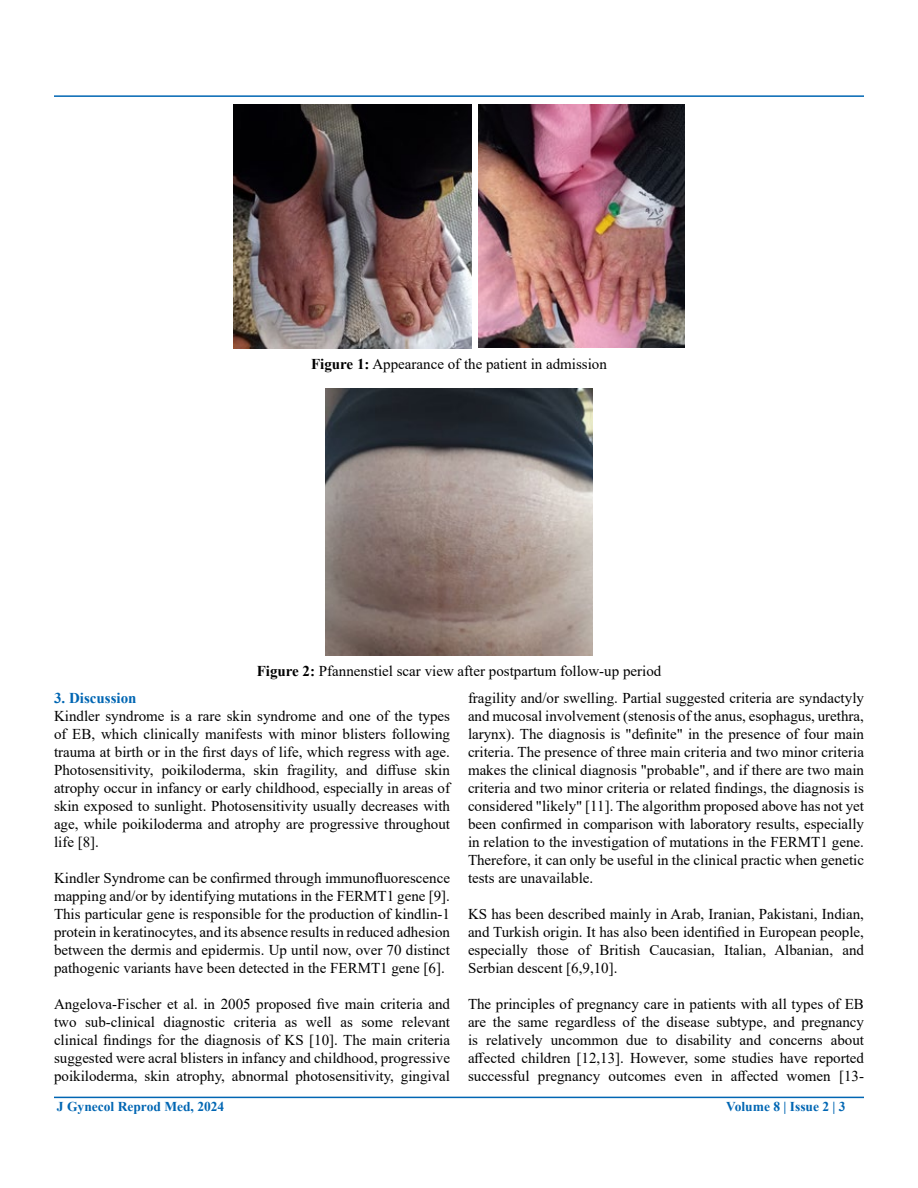
<style>
.page{position:relative;width:918px;height:1188px;background:#fff}
.page>*{position:absolute;margin:0;border:0;box-sizing:border-box;transform-origin:0 0}
.t1{font:15px/18px "Times New Roman";color:#000;text-align:justify}
.t2{font:700 15px "Times New Roman";color:#0066b3}
.t3{font:700 13.5px "Times New Roman";color:#0066b3}
.s1{font-weight:700}
</style>
<div class="page">
<hr style="left:54px;top:95px;width:810px;height:2px;background:#0066b3">
<img style="left:234px;top:105px;width:237px;height:243px">
<img style="left:479px;top:105px;width:206px;height:242px">
<img style="left:326px;top:389px;width:267px;height:266px">
<hr style="left:54px;top:1097px;width:810px;height:1px;background:#0066b3">
<p class="t1" style="left:311px;top:354px;width:297px"><span class="s1">Figure 1:</span> Appearance of the patient in admission</p>
<p class="t1" style="left:257px;top:661px;width:406px"><span class="s1">Figure 2:</span> Pfannenstiel scar view after postpartum follow-up period</p>
<p class="t2" style="left:54px;top:687px;width:84px">3. Discussion</p>
<p class="t1" style="left:54px;top:706px;width:398px">Kindler syndrome is a rare skin syndrome and one of the types of EB, which clinically manifests with minor blisters following trauma at birth or in the first days of life, which regress with age.<br>Photosensitivity, poikiloderma, skin fragility, and diffuse skin atrophy occur in infancy or early childhood, especially in areas of skin exposed to sunlight. Photosensitivity usually decreases with age, while poikiloderma and atrophy are progressive throughout life [8].</p>
<p class="t1" style="left:54px;top:868px;width:398px">Kindler Syndrome can be confirmed through immunofluorescence mapping and/or by identifying mutations in the FERMT1 gene [9].<br>This particular gene is responsible for the production of kindlin-1 protein in keratinocytes, and its absence results in reduced adhesion between the dermis and epidermis. Up until now, over 70 distinct pathogenic variants have been detected in the FERMT1 gene [6].</p>
<p class="t1" style="left:54px;top:994px;width:398px">Angelova-Fischer et al. in 2005 proposed five main criteria and two sub-clinical diagnostic criteria as well as some relevant clinical findings for the diagnosis of KS [10]. The main criteria suggested were acral blisters in infancy and childhood, progressive poikiloderma, skin atrophy, abnormal photosensitivity, gingival</p>
<p class="t1" style="left:468px;top:688px;width:398px">fragility and/or swelling. Partial suggested criteria are syndactyly and mucosal involvement (stenosis of the anus, esophagus, urethra, larynx). The diagnosis is "definite" in the presence of four main criteria. The presence of three main criteria and two minor criteria makes the clinical diagnosis "probable", and if there are two main criteria and two minor criteria or related findings, the diagnosis is considered "likely" [11]. The algorithm proposed above has not yet been confirmed in comparison with laboratory results, especially in relation to the investigation of mutations in the FERMT1 gene.<br>Therefore, it can only be useful in the clinical practic when genetic tests are unavailable.</p>
<p class="t1" style="left:468px;top:904px;width:398px">KS has been described mainly in Arab, Iranian, Pakistani, Indian, and Turkish origin. It has also been identified in European people, especially those of British Caucasian, Italian, Albanian, and Serbian descent [6,9,10].</p>
<p class="t1" style="left:468px;top:994px;width:398px">The principles of pregnancy care in patients with all types of EB are the same regardless of the disease subtype, and pregnancy is relatively uncommon due to disability and concerns about affected children [12,13]. However, some studies have reported successful pregnancy outcomes even in affected women [13-</p>
<p class="t3" style="left:57px;top:1097px;width:169px">J Gynecol Reprod Med, 2024</p>
<p class="t3" style="left:726px;top:1097px;width:121px">Volume 8 | Issue 2 | 3</p>
</div>
